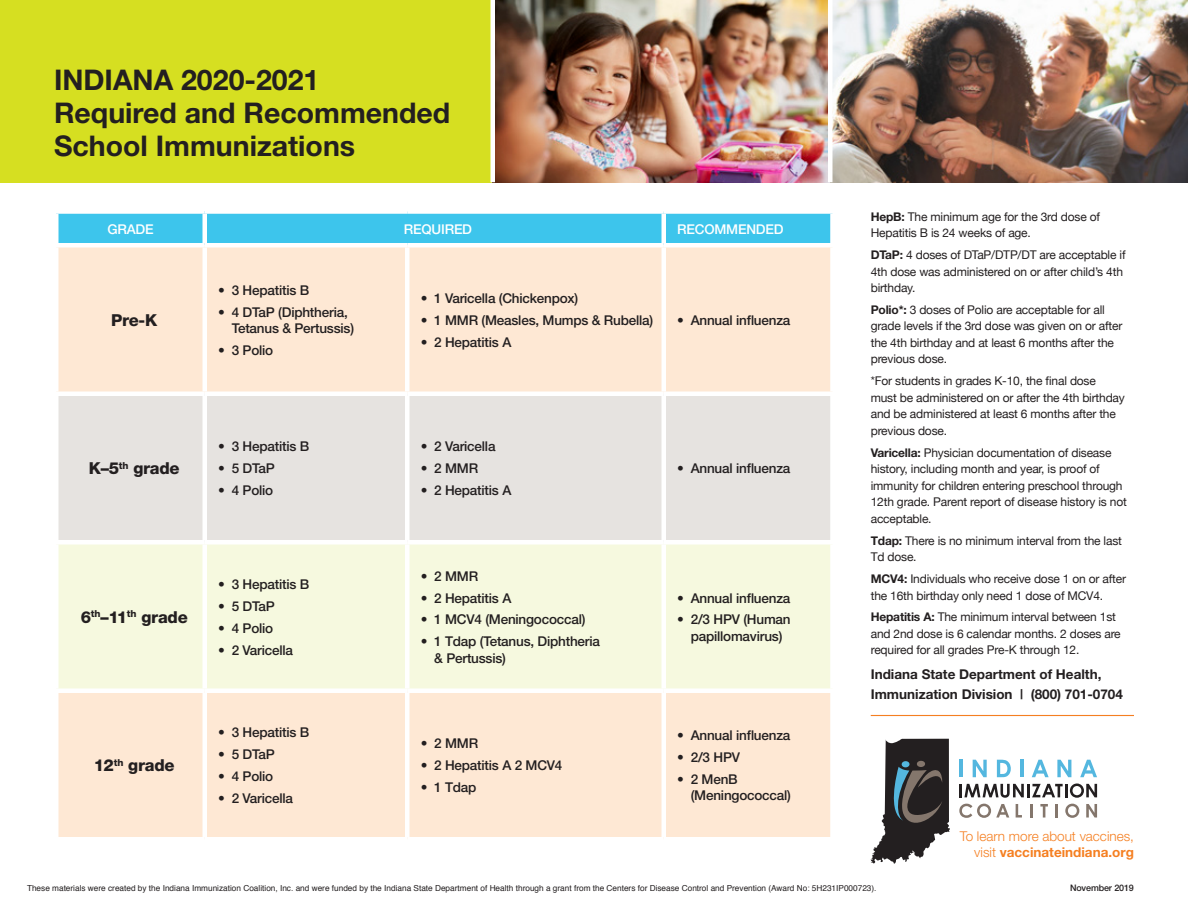
<style>
.page{position:relative;width:1188px;height:918px;background:#fff}
.page>*{position:absolute;margin:0;border:0;box-sizing:border-box;transform-origin:0 0}
.t1{font:700 28.5px/33px "Helvetica Neue";color:#231f20}
.Table_Body{font:800 16.5px "Helvetica Neue";letter-spacing:-.015em;color:#231f20}
.t2{font:500 13.5px/16.5px "Helvetica Neue";letter-spacing:-.015em;color:#231f20}
.Body{font:700 13.5px/19.5px "Helvetica Neue";color:#231f20}
.Body-2{font:300 13.5px/16.5px "Helvetica Neue";color:#f57f21;text-align:right}
.Table_Body-2{font:500 13.5px "Helvetica Neue";letter-spacing:-.015em;color:#fff}
.t3{font:12px/16.5px "Helvetica Neue";letter-spacing:-.015em;color:#231f20}
.t4{font:500 9px "Helvetica Neue";letter-spacing:-.015em;color:#231f20}
.t5{font:8.25px "Helvetica";color:#231f20}
.s1{font-weight:700}
</style>
<div class="page">
<div style="left:0;top:0;width:932px;height:182px;background:#d6df21"></div>
<img style="left:495px;top:0;width:333px;height:182px">
<div style="left:56px;top:212px;width:149px;height:33px;background:#3dc5ec"></div>
<div style="left:207px;top:214px;width:623px;height:29px;background:#3dc5ec"></div>
<div style="left:58px;top:248px;width:772px;height:589px;background:#fee8d4"></div>
<div style="left:58px;top:396px;width:772px;height:144px;background:#e6e3e0"></div>
<div style="left:58px;top:544px;width:772px;height:144px;background:#f6f9df"></div>
<div style="left:202px;top:214px;width:5px;height:29px;background:#fff"></div>
<hr style="left:662px;top:214px;width:4px;height:29px;background:#fff">
<div style="left:202px;top:248px;width:5px;height:144px;background:#fff"></div>
<div style="left:405px;top:248px;width:5px;height:144px;background:#fff"></div>
<hr style="left:662px;top:248px;width:4px;height:144px;background:#fff">
<hr style="left:54px;top:392px;width:151px;height:4px;background:#fff">
<hr style="left:205px;top:392px;width:202px;height:4px;background:#fff">
<div style="left:202px;top:396px;width:5px;height:144px;background:#fff"></div>
<hr style="left:407px;top:392px;width:257px;height:4px;background:#fff">
<div style="left:405px;top:396px;width:5px;height:144px;background:#fff"></div>
<hr style="left:664px;top:392px;width:171px;height:4px;background:#fff">
<hr style="left:662px;top:396px;width:4px;height:144px;background:#fff">
<hr style="left:54px;top:540px;width:151px;height:4px;background:#fff">
<hr style="left:205px;top:540px;width:202px;height:4px;background:#fff">
<div style="left:202px;top:544px;width:5px;height:144px;background:#fff"></div>
<hr style="left:407px;top:540px;width:257px;height:4px;background:#fff">
<div style="left:405px;top:544px;width:5px;height:144px;background:#fff"></div>
<hr style="left:664px;top:540px;width:171px;height:4px;background:#fff">
<hr style="left:662px;top:544px;width:4px;height:144px;background:#fff">
<div style="left:54px;top:688px;width:151px;height:5px;background:#fff"></div>
<div style="left:205px;top:688px;width:202px;height:5px;background:#fff"></div>
<div style="left:202px;top:693px;width:5px;height:144px;background:#fff"></div>
<div style="left:407px;top:688px;width:257px;height:5px;background:#fff"></div>
<div style="left:405px;top:693px;width:5px;height:144px;background:#fff"></div>
<div style="left:664px;top:688px;width:171px;height:5px;background:#fff"></div>
<hr style="left:662px;top:693px;width:4px;height:144px;background:#fff">
<div style="left:54px;top:209px;width:151px;height:5px;background:#fff"></div>
<hr style="left:54px;top:214px;width:4px;height:29px;background:#fff">
<div style="left:54px;top:243px;width:151px;height:5px;background:#fff"></div>
<svg style="left:871px;top:739px;width:79px;height:125px"></svg>
<hr style="left:959px;top:760px;width:4px;height:17px;background:#54b7df">
<svg style="left:973px;top:760px;width:14px;height:17px"></svg>
<svg style="left:997px;top:760px;width:14px;height:17px"></svg>
<hr style="left:1020px;top:760px;width:3px;height:17px;background:#54b7df">
<svg style="left:1032px;top:760px;width:17px;height:17px"></svg>
<svg style="left:1057px;top:760px;width:14px;height:17px"></svg>
<svg style="left:1080px;top:760px;width:17px;height:17px"></svg>
<svg style="left:960px;top:784px;width:137px;height:14px"></svg>
<svg style="left:959px;top:804px;width:50px;height:14px"></svg>
<svg style="left:1016px;top:804px;width:6px;height:14px"></svg>
<hr style="left:1030px;top:804px;width:3px;height:14px;background:#84766c">
<svg style="left:1040px;top:804px;width:8px;height:14px"></svg>
<hr style="left:1055px;top:804px;width:3px;height:14px;background:#84766c">
<svg style="left:1065px;top:804px;width:14px;height:14px"></svg>
<svg style="left:1086px;top:804px;width:11px;height:14px"></svg>
<hr style="left:871px;top:715px;width:263px;height:1px;background:#f57f21">
<img style="left:832px;top:0;width:356px;height:182px">
<hr style="left:828px;top:0;width:4px;height:182px;background:#fff">
<div style="left:490px;top:0;width:5px;height:182px;background:#fff"></div>
<p class="t1" style="left:54px;top:62px;width:398px">INDIANA 2020-2021<br>Required and Recommended<br>School Immunizations</p>
<p class="Table_Body-2" style="left:107px;top:221px;width:48px">GRADE</p>
<p class="Table_Body-2" style="left:404px;top:221px;width:70px">REQUIRED</p>
<p class="Table_Body-2" style="left:677px;top:221px;width:108px">RECOMMENDED</p>
<p class="Table_Body" style="left:111px;top:310px;width:48px">Pre-K</p>
<p class="t2" style="left:218px;top:281px;width:93px">• 3 Hepatitis B</p>
<p class="t2" style="left:232px;top:303px;width:124px;text-indent:-14px">• 4 DTaP (Diphtheria,<br>Tetanus &amp; Pertussis)</p>
<p class="t2" style="left:218px;top:342px;width:57px">• 3 Polio</p>
<p class="Table_Body" style="left:89px;top:459px;width:92px">K–5<sup>th</sup> grade</p>
<p class="t2" style="left:218px;top:438px;width:93px">• 3 Hepatitis B</p>
<p class="t2" style="left:218px;top:460px;width:58px">• 5 DTaP</p>
<p class="t2" style="left:218px;top:482px;width:57px">• 4 Polio</p>
<p class="Table_Body" style="left:81px;top:607px;width:109px">6<sup>th</sup>–11<sup>th</sup> grade</p>
<p class="Table_Body" style="left:94px;top:756px;width:82px">12<sup>th</sup> grade</p>
<p class="t2" style="left:218px;top:576px;width:93px">• 3 Hepatitis B</p>
<p class="t2" style="left:218px;top:598px;width:58px">• 5 DTaP</p>
<p class="t2" style="left:218px;top:620px;width:57px">• 4 Polio</p>
<p class="t2" style="left:218px;top:641px;width:76px">• 2 Varicella</p>
<p class="t2" style="left:218px;top:724px;width:93px">• 3 Hepatitis B</p>
<p class="t2" style="left:218px;top:746px;width:58px">• 5 DTaP</p>
<p class="t2" style="left:218px;top:768px;width:57px">• 4 Polio</p>
<p class="t2" style="left:218px;top:790px;width:76px">• 2 Varicella</p>
<p class="t2" style="left:421px;top:290px;width:159px">• 1 Varicella (Chickenpox)</p>
<p class="t2" style="left:421px;top:312px;width:234px">• 1 MMR (Measles, Mumps &amp; Rubella)</p>
<p class="t2" style="left:421px;top:333px;width:92px">• 2 Hepatitis A</p>
<p class="t2" style="left:677px;top:312px;width:115px">• Annual influenza</p>
<p class="t2" style="left:421px;top:438px;width:76px">• 2 Varicella</p>
<p class="t2" style="left:421px;top:460px;width:59px">• 2 MMR</p>
<p class="t2" style="left:421px;top:482px;width:92px">• 2 Hepatitis A</p>
<p class="t2" style="left:421px;top:567px;width:59px">• 2 MMR</p>
<p class="t2" style="left:421px;top:589px;width:92px">• 2 Hepatitis A</p>
<p class="t2" style="left:421px;top:611px;width:166px">• 1 MCV4 (Meningococcal)</p>
<p class="t2" style="left:434px;top:633px;width:167px;text-indent:-14px">• 1 Tdap (Tetanus, Diphtheria &amp; Pertussis)</p>
<p class="t2" style="left:421px;top:735px;width:59px">• 2 MMR</p>
<p class="t2" style="left:421px;top:757px;width:143px">• 2 Hepatitis A 2 MCV4</p>
<p class="t2" style="left:421px;top:779px;width:57px">• 1 Tdap</p>
<p class="t2" style="left:677px;top:460px;width:115px">• Annual influenza</p>
<p class="t2" style="left:677px;top:589px;width:115px">• Annual influenza</p>
<p class="t2" style="left:677px;top:611px;width:115px;text-align:center">• 2/3 HPV (Human papillomavirus)</p>
<p class="t2" style="left:677px;top:727px;width:115px">• Annual influenza</p>
<p class="t2" style="left:677px;top:749px;width:64px">• 2/3 HPV</p>
<p class="t2" style="left:691px;top:771px;width:102px;text-indent:-14px">• 2 MenB (Meningococcal)</p>
<p class="t3" style="left:871px;top:209px;width:231px"><span class="s1">HepB:</span> The minimum age for the 3rd dose of<br>Hepatitis B is 24 weeks of age.</p>
<p class="t3" style="left:871px;top:247px;width:256px"><span class="s1">DTaP:</span> 4 doses of DTaP/DTP/DT are acceptable if<br>4th dose was administered on or after child’s 4th birthday.</p>
<p class="t3" style="left:871px;top:302px;width:253px"><span class="s1">Polio*:</span> 3 doses of Polio are acceptable for all grade levels if the 3rd dose was given on or after the 4th birthday and at least 6 months after the previous dose.</p>
<p class="t3" style="left:871px;top:374px;width:256px">*For students in grades K-10, the final dose must be administered on or after the 4th birthday and be administered at least 6 months after the previous dose.</p>
<p class="t3" style="left:871px;top:445px;width:258px"><span class="s1">Varicella:</span> Physician documentation of disease history, including month and year, is proof of immunity for children entering preschool through 12th grade. Parent report of disease history is not acceptable.</p>
<p class="t3" style="left:871px;top:533px;width:253px"><span class="s1">Tdap:</span> There is no minimum interval from the last<br>Td dose.</p>
<p class="t3" style="left:871px;top:571px;width:257px"><span class="s1">MCV4:</span> Individuals who receive dose 1 on or after the 16th birthday only need 1 dose of MCV4.</p>
<p class="t3" style="left:871px;top:610px;width:251px"><span class="s1">Hepatitis A:</span> The minimum interval between 1st and 2nd dose is 6 calendar months. 2 doses are required for all grades Pre-K through 12.</p>
<p class="Body" style="left:871px;top:665px;width:254px">Indiana State Department of Health,<br>Immunization Division | (800) 701-0704</p>
<p class="t5" style="left:27px;top:882px;width:851px">These materials were created by the Indiana Immunization Coalition, Inc. and were funded by the Indiana State Department of Health through a grant from the Centers for Disease Control and Prevention (Award No: 5H231IP000723).</p>
<p class="Body-2" style="left:960px;top:828px;width:176px">To learn more about vaccines, visit <span class="s1">vaccinateindiana.org</span></p>
<p class="t4" style="left:1070px;top:882px;width:65px">November 2019</p>
</div>
